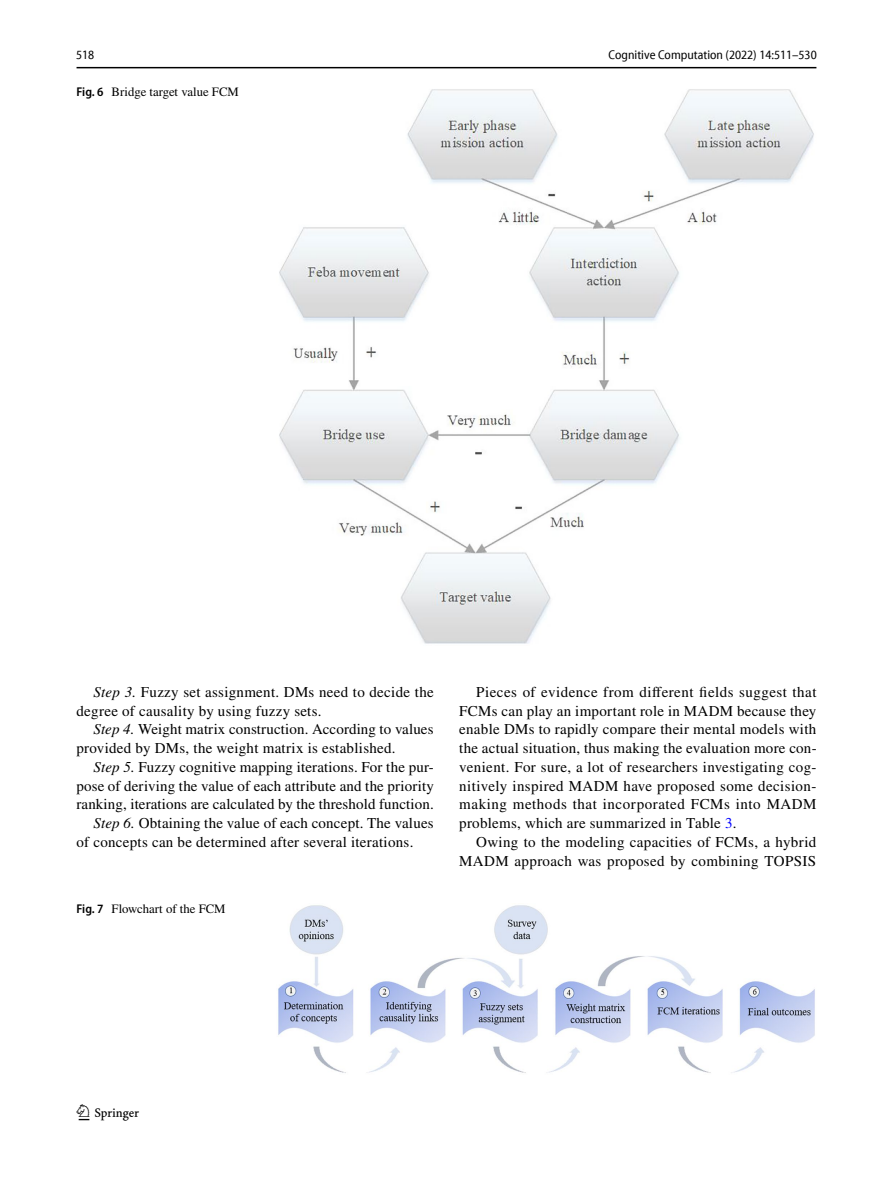
<style>
.page{position:relative;width:893px;height:1187px;background:#fff}
.page>*{position:absolute;margin:0;border:0;box-sizing:border-box;transform-origin:0 0}
.t1{font:22.5px "Springnew Regular 2";color:#000}
.t2{font:15px/18.8px "STIX";letter-spacing:.02em;color:#000}
.t3{font:12.75px "STIX";color:#000}
.t4{font:semi-condensed 12.75px "Myriad Pro Unic";color:#000}
.s1{font-family:"Myriad Pro";font-weight:600;font-stretch:semi-condensed}
.s2{font-style:italic}
.s3{color:#00f}
</style>
<div class="page">
<hr style="left:77px;top:67px;width:739px;height:1px;background:#000">
<img style="left:279px;top:89px;width:535px;height:555px">
<img style="left:278px;top:905px;width:537px;height:168px">
<p class="t4" style="left:76px;top:50px;width:20px">518</p>
<p class="t4" style="left:609px;top:50px;width:210px">Cognitive Computation (2022) 14:511–530</p>
<p class="t3" style="left:77px;top:83px;width:164px"><span class="s1">Fig. 6</span> Bridge target value FCM</p>
<p class="t2" style="left:77px;top:683px;width:359px;text-indent:17px"><span class="s2">Step 3.</span> Fuzzy set assignment. DMs need to decide the degree of causality by using fuzzy sets.</p>
<p class="t2" style="left:77px;top:721px;width:358px;text-indent:17px"><span class="s2">Step 4.</span> Weight matrix construction. According to values provided by DMs, the weight matrix is established.</p>
<p class="t2" style="left:94px;top:758px;width:342px"><span class="s2">Step 5.</span> Fuzzy cognitive mapping iterations. For the pur-</p>
<p class="t2" style="left:77px;top:777px;width:359px">pose of deriving the value of each attribute and the priority</p>
<p class="t2" style="left:77px;top:796px;width:359px">ranking, iterations are calculated by the threshold function.</p>
<p class="t2" style="left:94px;top:814px;width:342px"><span class="s2">Step 6.</span> Obtaining the value of each concept. The values</p>
<p class="t2" style="left:77px;top:833px;width:338px">of concepts can be determined after several iterations.</p>
<p class="t3" style="left:77px;top:900px;width:151px"><span class="s1">Fig. 7</span> Flowchart of the FCM</p>
<p class="t2" style="left:459px;top:683px;width:359px;text-align:justify;text-indent:17px">Pieces of evidence from different fields suggest that FCMs can play an important role in MADM because they enable DMs to rapidly compare their mental models with the actual situation, thus making the evaluation more con&shy;venient. For sure, a lot of researchers investigating cog&shy;nitively inspired MADM have proposed some decision&shy;making methods that incorporated FCMs into MADM problems, which are summarized in Table <span class="s3">3</span>.</p>
<p class="t2" style="left:459px;top:833px;width:359px;text-align:right">Owing to the modeling capacities of FCMs, a hybrid<br>MADM approach was proposed by combining TOPSIS</p>
<h1 class="t1" style="left:79px;top:1104px;width:62px">1 3</h1>
</div>
